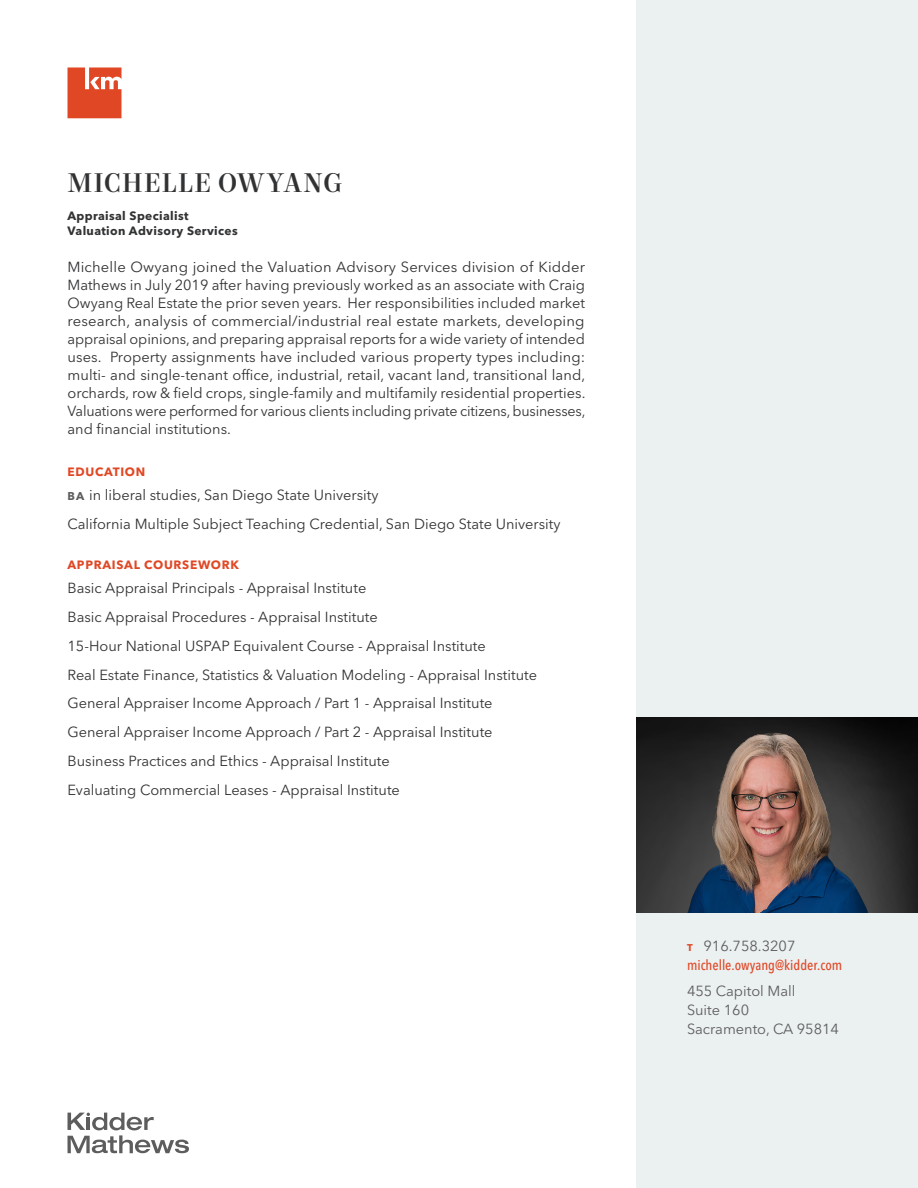
<style>
.page{position:relative;width:918px;height:1188px;background:#fff}
.page>*{position:absolute;margin:0;border:0;box-sizing:border-box;transform-origin:0 0}
.Resume_-_All_Caps_He{font:500 27px "Mort Modern 09";letter-spacing:.025em;color:#313234}
.Body_Copy_-_Charcoal{font:14.55px/18px "Avenir Next LT Pro";letter-spacing:-.01em;color:#313234;text-align:justify}
.Proposal_-_Bullets{font:14.55px "Avenir Next LT Pro";color:#313234}
.Resume_-_Contact_Inf{font:14.55px/19px "Avenir Next LT Pro";color:#5e5d5d}
.Resume_-_Contact_Inf-2{font:500 condensed 14.25px "Avenir Next LT Pro";color:#e04825}
.Subhead_-_Level_2{font:700 12px/15px "Avenir Next LT Pro";letter-spacing:.03em;color:#313234}
.Subhead_-_Level_1{font:700 12px "Avenir Next LT Pro";letter-spacing:.06em;color:#e04825}
.s1{font-weight:700;font-size:11.25px;color:#5e5d5d}
.s2{font-weight:700;font-size:9.75px;color:#e04825}
</style>
<div class="page">
<div style="left:636px;top:0;width:282px;height:1188px;background:#ebf0f1"></div>
<img style="left:636px;top:718px;width:282px;height:195px">
<img style="left:664px;top:728px;width:216px;height:185px">
<svg style="left:67px;top:67px;width:54px;height:51px;background:#e45f41"></svg>
<svg style="left:68px;top:1113px;width:121px;height:40px"></svg>
<p class="Resume_-_All_Caps_He" style="left:68px;top:165px;width:276px">MICHELLE OWYANG</p>
<p class="Subhead_-_Level_2" style="left:68px;top:208px;width:172px">Appraisal Specialist<br>Valuation Advisory Services</p>
<p class="Body_Copy_-_Charcoal" style="left:68px;top:258px;width:520px">Michelle Owyang joined the Valuation Advisory Services division of Kidder Mathews in July 2019 after having previously worked as an associate with Craig Owyang Real Estate the prior seven years. Her responsibilities included market research, analysis of commercial/industrial real estate markets, developing appraisal opinions, and preparing appraisal reports for a wide variety of intended uses. Property assignments have included various property types including: multi- and single-tenant office, industrial, retail, vacant land, transitional land, orchards, row &amp; field crops, single-family and multifamily residential properties.<br>Valuations were performed for various clients including private citizens, businesses, and financial institutions.</p>
<p class="Subhead_-_Level_1" style="left:68px;top:464px;width:79px">EDUCATION</p>
<p class="Proposal_-_Bullets" style="left:68px;top:487px;width:313px"><span class="s1">BA</span> in liberal studies, San Diego State University</p>
<p class="Proposal_-_Bullets" style="left:68px;top:515px;width:495px">California Multiple Subject Teaching Credential, San Diego State University</p>
<p class="Subhead_-_Level_1" style="left:68px;top:557px;width:173px">APPRAISAL COURSEWORK</p>
<p class="Proposal_-_Bullets" style="left:68px;top:580px;width:300px">Basic Appraisal Principals - Appraisal Institute</p>
<p class="Proposal_-_Bullets" style="left:68px;top:608px;width:312px">Basic Appraisal Procedures - Appraisal Institute</p>
<p class="Proposal_-_Bullets" style="left:68px;top:637px;width:420px">15-Hour National USPAP Equivalent Course - Appraisal Institute</p>
<p class="Proposal_-_Bullets" style="left:68px;top:666px;width:471px">Real Estate Finance, Statistics &amp; Valuation Modeling - Appraisal Institute</p>
<p class="Proposal_-_Bullets" style="left:68px;top:695px;width:427px">General Appraiser Income Approach / Part 1 - Appraisal Institute</p>
<p class="Proposal_-_Bullets" style="left:68px;top:724px;width:427px">General Appraiser Income Approach / Part 2 - Appraisal Institute</p>
<p class="Proposal_-_Bullets" style="left:68px;top:752px;width:324px">Business Practices and Ethics - Appraisal Institute</p>
<p class="Proposal_-_Bullets" style="left:68px;top:781px;width:334px">Evaluating Commercial Leases - Appraisal Institute</p>
<p class="Resume_-_Contact_Inf" style="left:687px;top:936px;width:110px"><span class="s2">T</span> 916.758.3207</p>
<p class="Resume_-_Contact_Inf-2" style="left:687px;top:956px;width:157px">michelle.owyang@kidder.com</p>
<p class="Resume_-_Contact_Inf" style="left:687px;top:981px;width:154px">455 Capitol Mall<br>Suite 160<br>Sacramento, CA 95814</p>
</div>
